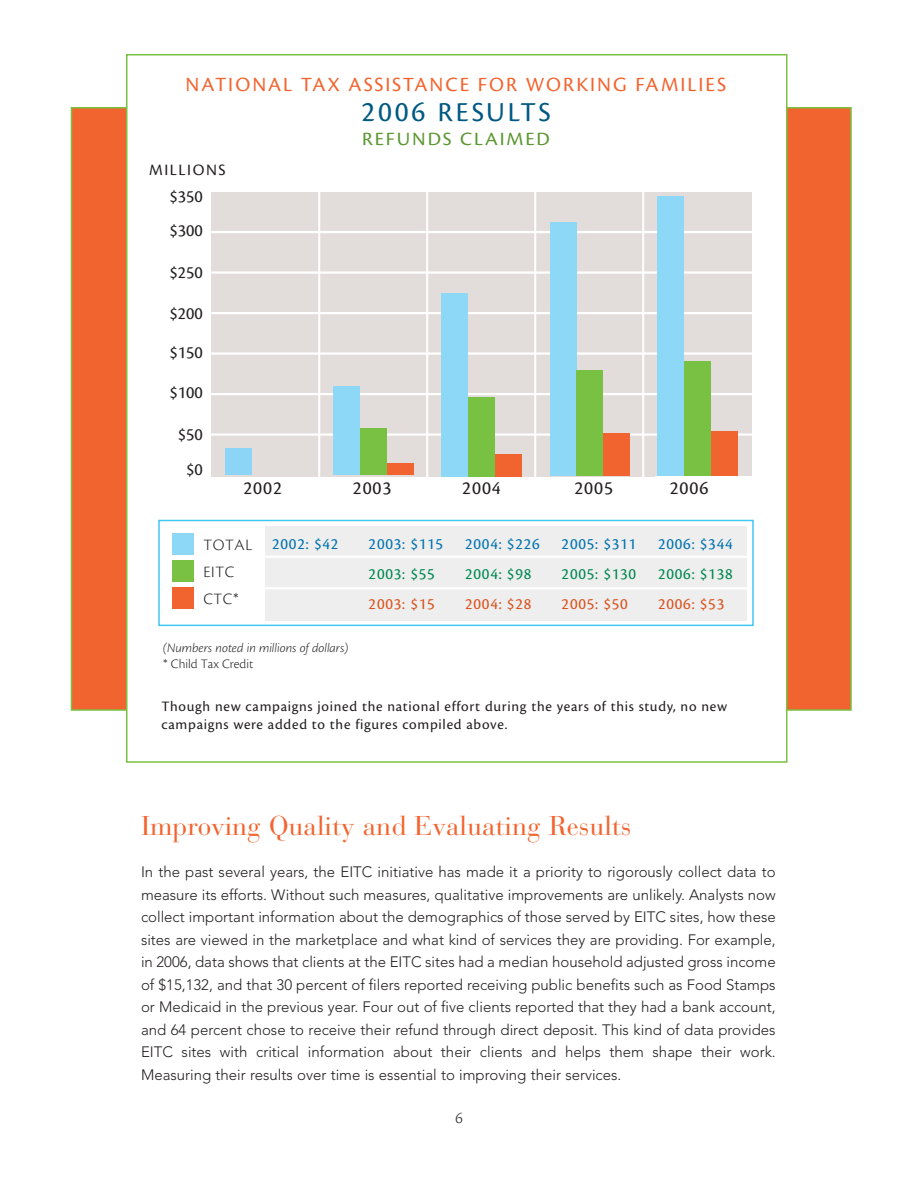
<style>
.page{position:relative;width:918px;height:1188px;background:#fff}
.page>*{position:absolute;margin:0;border:0;box-sizing:border-box;transform-origin:0 0}
.t1{font:28.5px "Cronos Pro";letter-spacing:.09em;color:#005983}
.t2{font:27px "Bauer Bodoni";color:#f2642f}
.t3{font:21px "Cronos Pro";letter-spacing:.09em;color:#f2642f}
.t4{font:19.5px "Cronos Pro";letter-spacing:.045em;color:#231f20}
.t5{font:19.5px "Cronos Pro";letter-spacing:.09em;color:#5c9731;scale:1.05 1}
.t6{font:18px/34.5px "Cronos Pro";color:#231f20}
.t7{font:16.5px "Cronos Pro";letter-spacing:.045em;color:#0073ae}
.t8{font:16.5px "Cronos Pro";letter-spacing:.045em;color:#008751}
.t9{font:16.5px "Cronos Pro";letter-spacing:.045em;color:#d9531c}
.t10{font:300 16.5px/27px "Cronos Pro";letter-spacing:.045em;color:#231f20}
.t11{font:16.5px "Cronos Pro";letter-spacing:.09em;color:#231f20}
.t12{font:300 15px/22.5px "Avenir";color:#231f20;text-align:justify}
.t13{font:15px/18px "Cronos Pro";letter-spacing:.045em;color:#231f20}
.t14{font:italic 300 13.5px "Cronos Pro";letter-spacing:-.005em;color:#231f20}
.t15{font:300 13.5px "Cronos Pro";color:#231f20}
.s1{font-size:30px}
</style>
<div class="page">
<div style="left:71px;top:108px;width:780px;height:602px;background:#f2642f"></div>
<div style="left:127px;top:55px;width:660px;height:707px;background:#fff"></div>
<div style="left:211px;top:192px;width:540px;height:285px;background:#e2ddda"></div>
<hr style="left:211px;top:231px;width:576px;height:3px;background:#fff">
<hr style="left:211px;top:271px;width:576px;height:3px;background:#fff">
<hr style="left:211px;top:312px;width:576px;height:3px;background:#fff">
<hr style="left:211px;top:352px;width:576px;height:3px;background:#fff">
<hr style="left:198px;top:393px;width:589px;height:3px;background:#fff">
<hr style="left:198px;top:433px;width:589px;height:3px;background:#fff">
<hr style="left:318px;top:178px;width:2px;height:324px;background:#fff">
<hr style="left:426px;top:178px;width:2px;height:311px;background:#fff">
<hr style="left:534px;top:178px;width:2px;height:311px;background:#fff">
<hr style="left:642px;top:178px;width:2px;height:311px;background:#fff">
<div style="left:225px;top:448px;width:27px;height:27px;background:#8dd5f6"></div>
<div style="left:333px;top:387px;width:27px;height:88px;background:#8dd7f7"></div>
<div style="left:441px;top:293px;width:27px;height:184px;background:#8dd7f7"></div>
<div style="left:550px;top:222px;width:27px;height:254px;background:#8dd7f7"></div>
<div style="left:657px;top:196px;width:27px;height:280px;background:#8dd7f7"></div>
<div style="left:387px;top:463px;width:27px;height:12px;background:#f2642f"></div>
<div style="left:495px;top:454px;width:27px;height:23px;background:#f2642f"></div>
<div style="left:603px;top:434px;width:27px;height:42px;background:#f2642f"></div>
<div style="left:576px;top:371px;width:27px;height:105px;background:#79c142"></div>
<div style="left:469px;top:397px;width:26px;height:80px;background:#79c142"></div>
<div style="left:711px;top:431px;width:27px;height:46px;background:#f2642f"></div>
<div style="left:684px;top:362px;width:27px;height:114px;background:#79c142"></div>
<div style="left:360px;top:429px;width:27px;height:46px;background:#79c142"></div>
<div style="left:158px;top:520px;width:596px;height:106px;border:2px solid #40c7f4"></div>
<div style="left:173px;top:533px;width:21px;height:21px;background:#8dd7f7"></div>
<div style="left:173px;top:560px;width:21px;height:21px;background:#79c142"></div>
<div style="left:173px;top:587px;width:21px;height:21px;background:#f2642f"></div>
<div style="left:265px;top:526px;width:482px;height:95px;background:#eeeeef"></div>
<hr style="left:246px;top:556px;width:503px;height:2px;background:#fff">
<hr style="left:201px;top:587px;width:548px;height:2px;background:#fff">
<h3 class="t3" style="left:186px;top:76px;width:542px">NATIONAL TAX ASSISTANCE FOR WORKING FAMILIES</h3>
<h1 class="t1" style="left:362px;top:101px;width:191px"><span class="s1">2006</span> RESULTS</h1>
<h3 class="t5" style="left:362px;top:131px;width:180px">REFUNDS CLAIMED</h3>
<p class="t11" style="left:149px;top:163px;width:78px">MILLIONS</p>
<p class="t6" style="left:169px;top:180px;width:35px">$350 $300</p>
<p class="t6" style="left:169px;top:257px;width:35px">$250</p>
<p class="t6" style="left:169px;top:295px;width:35px;line-height:39px">$200 $150</p>
<p class="t6" style="left:169px;top:377px;width:35px">$100</p>
<p class="t6" style="left:178px;top:419px;width:27px;text-align:center">$50 $0</p>
<h3 class="t4" style="left:243px;top:480px;width:40px">2002</h3>
<h3 class="t4" style="left:353px;top:480px;width:40px">2003</h3>
<h3 class="t4" style="left:462px;top:480px;width:40px">2004</h3>
<h3 class="t4" style="left:574px;top:480px;width:40px">2005</h3>
<h3 class="t4" style="left:670px;top:480px;width:40px">2006</h3>
<p class="t10" style="left:203px;top:532px;width:50px">TOTAL<br>EITC<br>CTC*</p>
<p class="t7" style="left:272px;top:538px;width:68px">2002: $42</p>
<p class="t7" style="left:369px;top:538px;width:76px">2003: $115</p>
<p class="t8" style="left:369px;top:568px;width:68px">2003: $55</p>
<p class="t9" style="left:369px;top:598px;width:68px">2003: $15</p>
<p class="t7" style="left:465px;top:538px;width:76px">2004: $226</p>
<p class="t8" style="left:465px;top:568px;width:68px">2004: $98</p>
<p class="t9" style="left:465px;top:598px;width:68px">2004: $28</p>
<p class="t7" style="left:562px;top:538px;width:76px">2005: $311</p>
<p class="t8" style="left:562px;top:568px;width:76px">2005: $130</p>
<p class="t9" style="left:562px;top:598px;width:68px">2005: $50</p>
<p class="t7" style="left:658px;top:538px;width:76px">2006: $344</p>
<p class="t8" style="left:658px;top:568px;width:76px">2006: $138</p>
<p class="t9" style="left:658px;top:598px;width:68px">2006: $53</p>
<p class="t14" style="left:163px;top:643px;width:187px">(Numbers noted in millions of dollars)</p>
<p class="t15" style="left:163px;top:659px;width:92px">* Child Tax Credit</p>
<p class="t13" style="left:161px;top:699px;width:567px">Though new campaigns joined the national effort during the years of this study, no new campaigns were added to the figures compiled above.</p>
<h2 class="t2" style="left:141px;top:816px;width:492px">Improving Quality and Evaluating Results</h2>
<p class="t12" style="left:141px;top:862px;width:636px">In the past several years, the EITC initiative has made it a priority to rigorously collect data to measure its efforts. Without such measures, qualitative improvements are unlikely. Analysts now collect important information about the demographics of those served by EITC sites, how these sites are viewed in the marketplace and what kind of services they are providing. For example, in 2006, data shows that clients at the EITC sites had a median household adjusted gross income of $15,132, and that 30 percent of filers reported receiving public benefits such as Food Stamps or Medicaid in the previous year. Four out of five clients reported that they had a bank account, and 64 percent chose to receive their refund through direct deposit. This kind of data provides EITC sites with critical information about their clients and helps them shape their work.<br>Measuring their results over time is essential to improving their services.</p>
<p class="t10" style="left:455px;top:1106px;width:9px">6</p>
</div>
